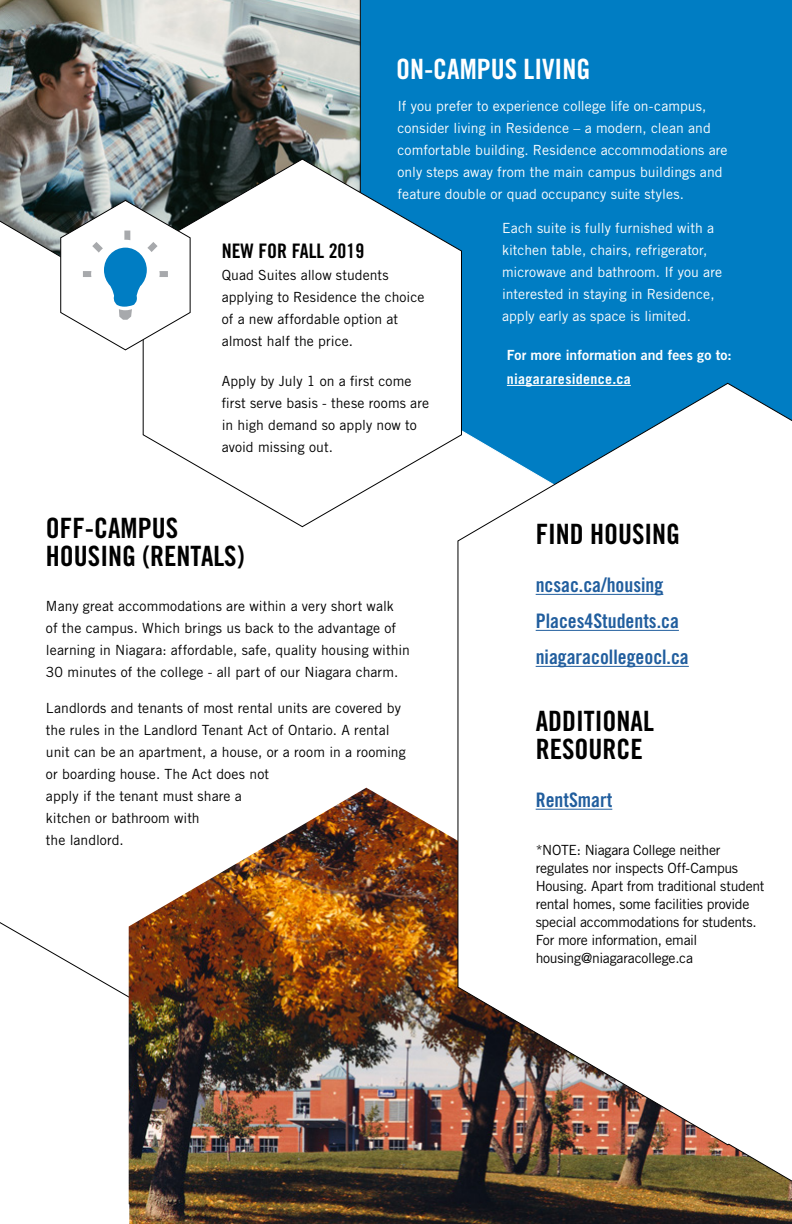
<style>
.page{position:relative;width:792px;height:1224px;background:#fff}
.page>*{position:absolute;margin:0;border:0;box-sizing:border-box;transform-origin:0 0}
.t1{font:28px/28px "Trade Gothic LT Std Bd Cn 20";color:#000}
.t2{font:28px "Trade Gothic LT Std Bd Cn 20";color:#fff}
.t3{font:20px/36px "Trade Gothic LT Std Bd Cn 20";color:#215e9e}
.t4{font:20px "Trade Gothic LT Std Bd Cn 20";color:#000}
.t5{font:14px/22px "Trade Gothic LT Std";color:#000}
.t6{font:14px/22px "Trade Gothic LT Std";letter-spacing:.005em;color:#fff}
.t7{font:14px/18px "Trade Gothic LT Std";letter-spacing:-.02em;color:#000}
.t8{font:14px "Trade Gothic LT Std Bd 2";letter-spacing:.005em;color:#fff}
.t9{font:700 14px "Trade Gothic LT Std";letter-spacing:.02em;color:#fff}
</style>
<div class="page">
<img style="left:129px;top:788px;width:328px;height:436px">
<div style="left:125px;top:0;width:667px;height:528px;background:#007dc3"></div>
<svg style="left:457px;top:383px;width:335px;height:841px"></svg>
<hr style="left:507px;top:385px;width:124px;height:1px;background:#fff">
<img style="left:0;top:0;width:361px;height:257px">
<hr style="left:536px;top:594px;width:127px;height:1px;background:#215e9e">
<hr style="left:536px;top:630px;width:143px;height:1px;background:#215e9e">
<hr style="left:536px;top:666px;width:153px;height:1px;background:#215e9e">
<hr style="left:536px;top:809px;width:76px;height:1px;background:#215e9e">
<svg style="left:143px;top:159px;width:319px;height:368px"></svg>
<svg style="left:60px;top:200px;width:131px;height:150px"></svg>
<h1 class="t2" style="left:396px;top:52px;width:196px">ON-CAMPUS LIVING</h1>
<p class="t6" style="left:397px;top:95px;width:332px">If you prefer to experience college life on-campus, consider living in Residence – a modern, clean and comfortable building. Residence accommodations are only steps away from the main campus buildings and feature double or quad occupancy suite styles.</p>
<h2 class="t4" style="left:222px;top:239px;width:144px">NEW FOR FALL 2019</h2>
<p class="t5" style="left:222px;top:264px;width:204px">Quad Suites allow students applying to Residence the choice of a new affordable option at almost half the price.</p>
<p class="t5" style="left:222px;top:370px;width:209px">Apply by July 1 on a first come first serve basis - these rooms are in high demand so apply now to avoid missing out.</p>
<h1 class="t1" style="left:46px;top:514px;width:200px">OFF-CAMPUS<br>HOUSING (RENTALS)</h1>
<p class="t5" style="left:46px;top:595px;width:365px">Many great accommodations are within a very short walk<br>of the campus. Which brings us back to the advantage of learning in Niagara: affordable, safe, quality housing within 30 minutes of the college - all part of our Niagara charm.</p>
<p class="t5" style="left:46px;top:697px;width:361px">Landlords and tenants of most rental units are covered by the rules in the Landlord Tenant Act of Ontario. A rental unit can be an apartment, a house, or a room in a rooming or boarding house. The Act does not<br>apply if the tenant must share a<br>kitchen or bathroom with<br>the landlord.</p>
<p class="t6" style="left:502px;top:217px;width:222px">Each suite is fully furnished with a kitchen table, chairs, refrigerator, microwave and bathroom. If you are interested in staying in Residence, apply early as space is limited.</p>
<p class="t8" style="left:507px;top:346px;width:226px">For more information and fees go to:</p>
<p class="t9" style="left:507px;top:370px;width:125px">niagararesidence.ca</p>
<h1 class="t1" style="left:536px;top:520px;width:146px">FIND HOUSING</h1>
<h2 class="t3" style="left:536px;top:567px;width:155px">ncsac.ca/housing<br>Places4Students.ca niagaracollegeocl.ca</h2>
<h1 class="t1" style="left:536px;top:707px;width:120px">ADDITIONAL<br>RESOURCE</h1>
<h2 class="t3" style="left:536px;top:782px;width:78px">RentSmart</h2>
<p class="t7" style="left:536px;top:841px;width:230px">*NOTE: Niagara College neither regulates nor inspects Off-Campus Housing. Apart from traditional student rental homes, some facilities provide special accommodations for students.<br>For more information, email housing@niagaracollege.ca</p>
</div>
